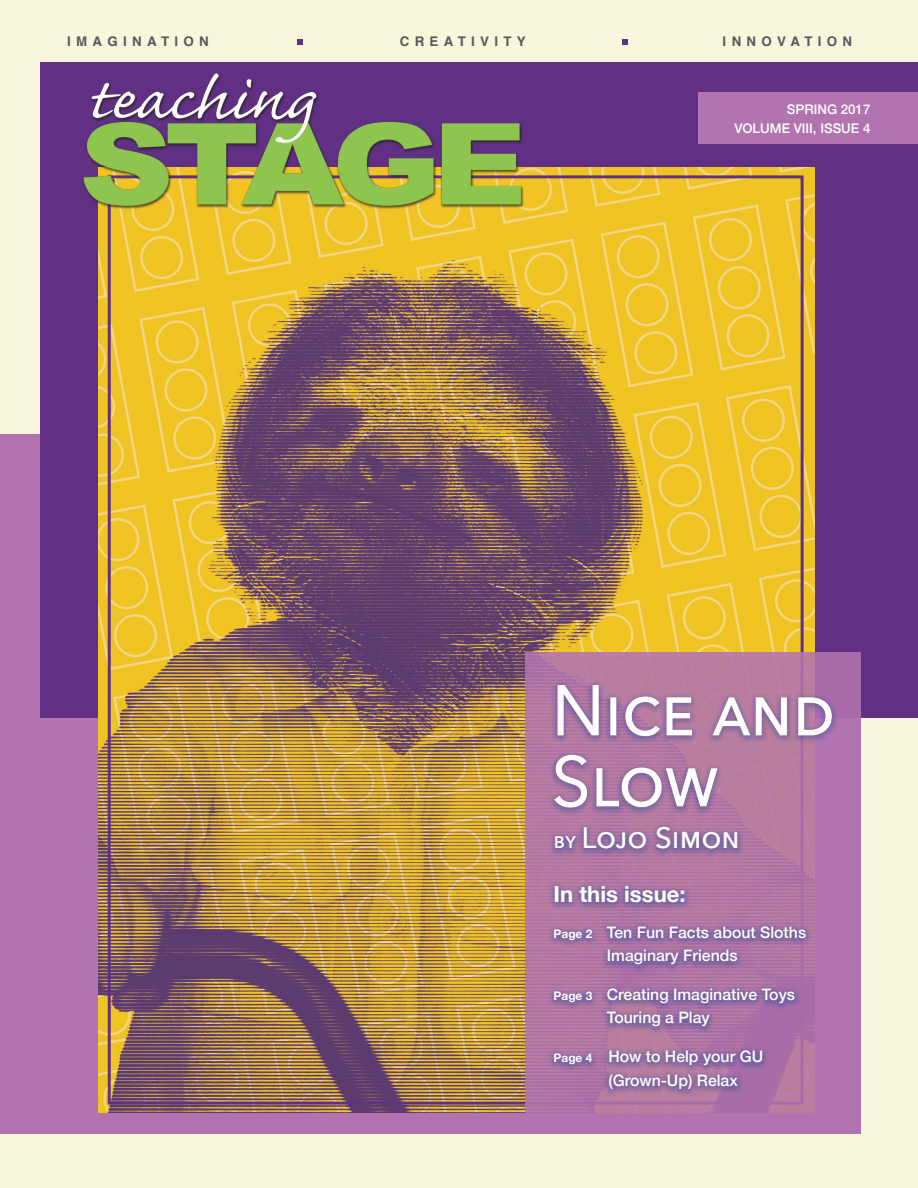
<style>
.page{position:relative;width:918px;height:1188px;background:#f9f6de}
.page>*{position:absolute;margin:0;border:0;box-sizing:border-box;transform-origin:0 0}
.t1{font:69.45px/70.9px "Avenir Next";color:#fff}
.t2{font:500 29.55px "Avenir Next";color:#fff}
.t3{font:700 22.2px "Helvetica Neue";color:#fff}
.t4{font:17.7px "Minion Pro";color:#231f20}
.t5{font:500 15.9px/23.7px "Helvetica Neue";color:#fff}
.t6{font:700 13.35px "Helvetica";letter-spacing:.4em;color:#57585a}
.t7{font:500 13.35px/18.9px "Helvetica Neue";color:#fff;text-align:right}
.s1{font-size:22.2px}
.s2{font-weight:700;font-size:11.85px}
</style>
<div class="page">
<div style="left:0;top:434px;width:861px;height:700px;background:#b274b0"></div>
<div style="left:40px;top:62px;width:878px;height:655px;background:#612f83"></div>
<div style="left:698px;top:92px;width:220px;height:52px;background:#b274b0"></div>
<img style="left:99px;top:167px;width:715px;height:946px">
<svg style="left:298px;top:39px;width:5px;height:6px"></svg>
<svg style="left:622px;top:39px;width:6px;height:6px"></svg>
<div style="left:525px;top:652px;width:336px;height:480px;background:#b274a7"></div>
<img style="left:83px;top:73px;width:442px;height:141px">
<div style="left:547px;top:881px;width:266px;height:217px;background:#25469b;opacity:.39"></div>
<div style="left:548px;top:680px;width:291px;height:136px;background:#25469b;opacity:.39"></div>
<svg style="left:557px;top:684px;width:42px;height:52px"></svg>
<div style="left:610px;top:697px;width:6px;height:38px;border:1px solid #fff"></div>
<svg style="left:625px;top:696px;width:67px;height:41px"></svg>
<svg style="left:712px;top:696px;width:75px;height:40px"></svg>
<svg style="left:798px;top:697px;width:34px;height:39px"></svg>
<svg style="left:554px;top:754px;width:34px;height:54px"></svg>
<svg style="left:596px;top:767px;width:122px;height:41px"></svg>
<div style="left:548px;top:821px;width:196px;height:36px;background:#25469b;opacity:.39"></div>
<p class="t6" style="left:67px;top:30px;width:143px">IMAGINATION</p>
<p class="t6" style="left:400px;top:30px;width:128px">CREATIVITY</p>
<p class="t6" style="left:723px;top:30px;width:131px">INNOVATION</p>
<p class="t4" style="left:111px;top:174px;width:9px">`</p>
<p class="t7" style="left:734px;top:99px;width:138px">SPRING 2017<br>VOLUME VIII, ISSUE 4</p>
<h1 class="t1" style="left:552px;top:672px;width:285px">Nice and<br>Slow</h1>
<h2 class="t2" style="left:554px;top:813px;width:188px"><span class="s1">by</span> Lojo Simon</h2>
<h3 class="t3" style="left:554px;top:877px;width:134px">In this issue:</h3>
<p class="t5" style="left:607px;top:919px;width:201px;text-indent:-53px"><span class="s2">Page 2</span> Ten Fun Facts about Sloths<br>Imaginary Friends</p>
<p class="t5" style="left:607px;top:981px;width:190px;text-indent:-53px"><span class="s2">Page 3</span> Creating Imaginative Toys<br>Touring a Play</p>
<p class="t5" style="left:608px;top:1043px;width:156px;text-indent:-55px"><span class="s2">Page 4</span> How to Help your GU (Grown-Up) Relax</p>
</div>
